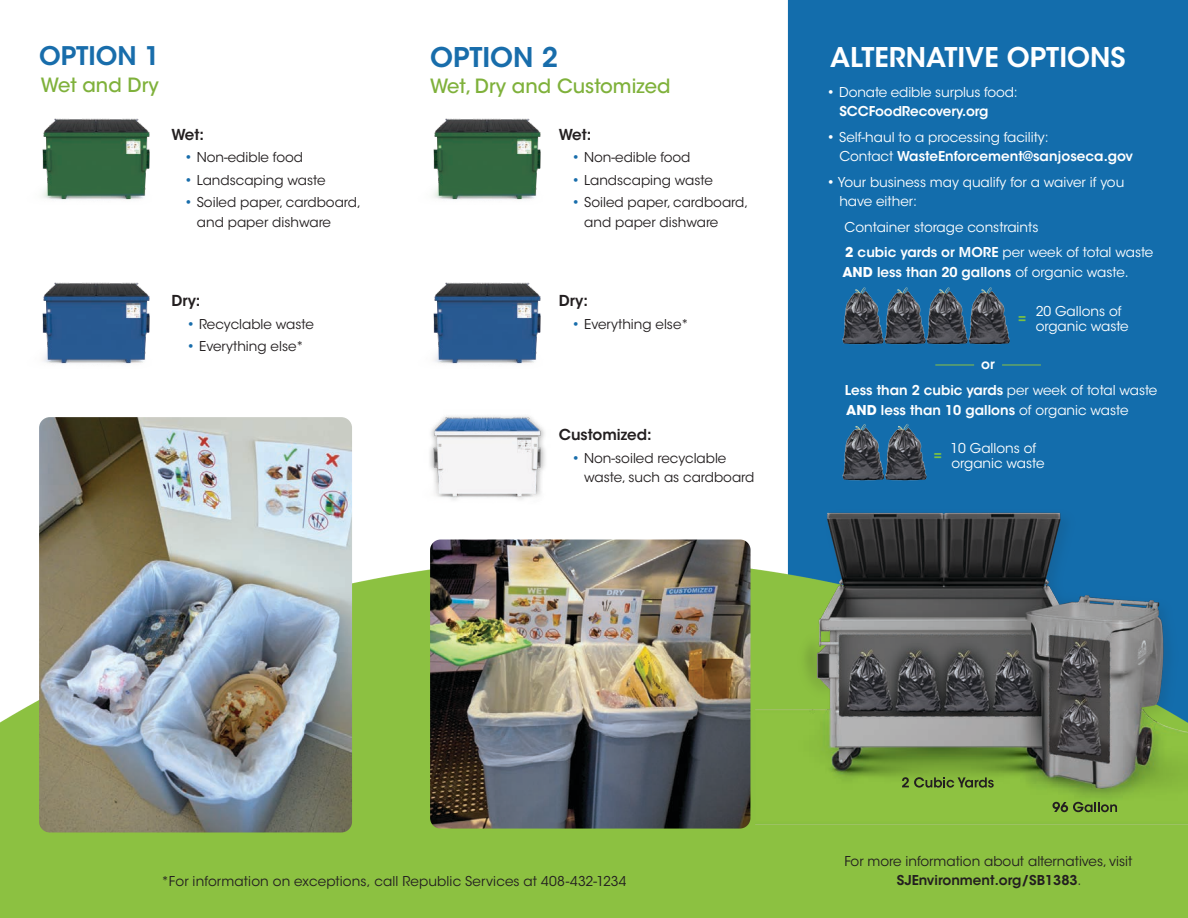
<style>
.page{position:relative;width:1188px;height:918px;background:#fff}
.page>*{position:absolute;margin:0;border:0;box-sizing:border-box;transform-origin:0 0}
.t1{font:600 27px "ITC Avant Garde Std";color:#fff}
.t2{font:600 27px "ITC Avant Garde Std";color:#186dab}
.t3{font:600 25.5px "ITC Avant Garde Std";color:#186dab}
.t4{font:500 19.5px "ITC Avant Garde Std";color:#7fb13b}
.t5{font:600 15px "ITC Avant Garde Std";color:#231f20}
.t6{font:13.5px/19.5px "ITC Avant Garde Std";color:#231f20}
.t7{font:13.5px/19.5px "ITC Avant Garde Std";color:#fff}
.t8{font:600 13.5px/19.5px "ITC Avant Garde Std";color:#fff}
.t9{font:600 13.5px "ITC Avant Garde Std";color:#7bc142}
.s1{font-weight:600;color:#186dab}
.s2{font-weight:600}
.s3{font-weight:700}
.s4{font-weight:400}
</style>
<div class="page">
<img style="left:0;top:0;width:1188px;height:918px">
<hr style="left:1002px;top:365px;width:39px;height:1px;background:#8cc241">
<hr style="left:935px;top:365px;width:39px;height:1px;background:#8cc241">
<img style="left:2px;top:106px;width:185px;height:104px">
<img style="left:2px;top:270px;width:185px;height:104px">
<img style="left:39px;top:417px;width:313px;height:415px">
<img style="left:393px;top:106px;width:185px;height:104px">
<img style="left:393px;top:270px;width:185px;height:104px">
<img style="left:393px;top:404px;width:185px;height:105px">
<img style="left:430px;top:540px;width:321px;height:289px">
<img style="left:838px;top:283px;width:176px;height:65px">
<img style="left:838px;top:420px;width:92px;height:65px">
<img style="left:756px;top:498px;width:432px;height:332px">
<svg style="left:1052px;top:802px;width:65px;height:10px"></svg>
<svg style="left:902px;top:777px;width:92px;height:11px"></svg>
<h2 class="t3" style="left:39px;top:40px;width:122px">OPTION 1</h2>
<h3 class="t4" style="left:41px;top:73px;width:119px">Wet and Dry</h3>
<p class="t5" style="left:171px;top:125px;width:34px">Wet:</p>
<p class="t6" style="left:184px;top:148px;width:121px"><span class="s1">•</span> Non-edible food</p>
<p class="t6" style="left:184px;top:170px;width:143px"><span class="s1">•</span> Landscaping waste</p>
<p class="t6" style="left:197px;top:193px;width:166px;text-indent:-13px"><span class="s1">•</span> Soiled paper, cardboard, and paper dishware</p>
<p class="t5" style="left:171px;top:291px;width:31px">Dry:</p>
<p class="t6" style="left:186px;top:314px;width:129px"><span class="s1">•</span> Recyclable waste</p>
<p class="t6" style="left:186px;top:337px;width:119px"><span class="s1">•</span> Everything else*</p>
<h2 class="t2" style="left:430px;top:40px;width:129px">OPTION 2</h2>
<h3 class="t4" style="left:430px;top:74px;width:242px">Wet, Dry and Customized</h3>
<h4 class="t5" style="left:559px;top:125px;width:34px">Wet:</h4>
<p class="t6" style="left:572px;top:148px;width:121px"><span class="s1">•</span> Non-edible food</p>
<p class="t6" style="left:572px;top:170px;width:143px"><span class="s1">•</span> Landscaping waste</p>
<p class="t6" style="left:584px;top:193px;width:166px;text-indent:-13px"><span class="s1">•</span> Soiled paper, cardboard, and paper dishware</p>
<h4 class="t5" style="left:559px;top:291px;width:31px">Dry:</h4>
<p class="t6" style="left:572px;top:314px;width:119px"><span class="s1">•</span> Everything else*</p>
<h4 class="t5" style="left:559px;top:425px;width:95px">Customized:</h4>
<p class="t6" style="left:584px;top:448px;width:172px;text-indent:-13px"><span class="s1">•</span> Non-soiled recyclable waste, such as cardboard</p>
<h2 class="t1" style="left:830px;top:40px;width:297px">ALTERNATIVE OPTIONS</h2>
<p class="t7" style="left:839px;top:82px;width:180px;text-indent:-13px"><span class="s2">•</span> Donate edible surplus food:<br><span class="s2">SCCFoodRecovery.org</span></p>
<p class="t7" style="left:839px;top:127px;width:295px;text-indent:-13px"><span class="s2">•</span> Self-haul to a processing facility:<br>Contact <span class="s2">WasteEnforcement@sanjoseca.gov</span></p>
<p class="t7" style="left:839px;top:172px;width:287px;text-indent:-13px"><span class="s2">•</span> Your business may qualify for a waiver if you have either:</p>
<p class="t7" style="left:845px;top:214px;width:310px;line-height:25.5px">Container storage constraints<br><span class="s3">2</span> <span class="s2">cubic yards or MORE</span> per week of total waste</p>
<p class="t8" style="left:842px;top:262px;width:288px"><span class="s3">AND</span> less than 20 gallons <span class="s4">of organic waste.</span></p>
<p class="t9" style="left:1018px;top:309px;width:10px">=</p>
<p class="t7" style="left:1036px;top:302px;width:87px">20 Gallons of</p>
<p class="t7" style="left:1036px;top:317px;width:95px">organic waste</p>
<p class="t8" style="left:981px;top:354px;width:15px">or</p>
<p class="t8" style="left:845px;top:381px;width:314px">Less than 2 cubic yards <span class="s4">per week of total waste<br></span><span class="s3">AND</span> less than 10 gallons <span class="s4">of organic waste</span></p>
<p class="t9" style="left:934px;top:445px;width:10px">=</p>
<p class="t7" style="left:950px;top:438px;width:87px">10 Gallons of</p>
<p class="t7" style="left:951px;top:453px;width:95px">organic waste</p>
<p class="t6" style="left:161px;top:871px;width:467px">*For information on exceptions, call Republic Services at 408-432-1234</p>
<p class="t6" style="left:844px;top:851px;width:290px;text-align:center">For more information about alternatives, visit<br><span class="s2">SJEnvironment.org/SB1383</span>.</p>
</div>
